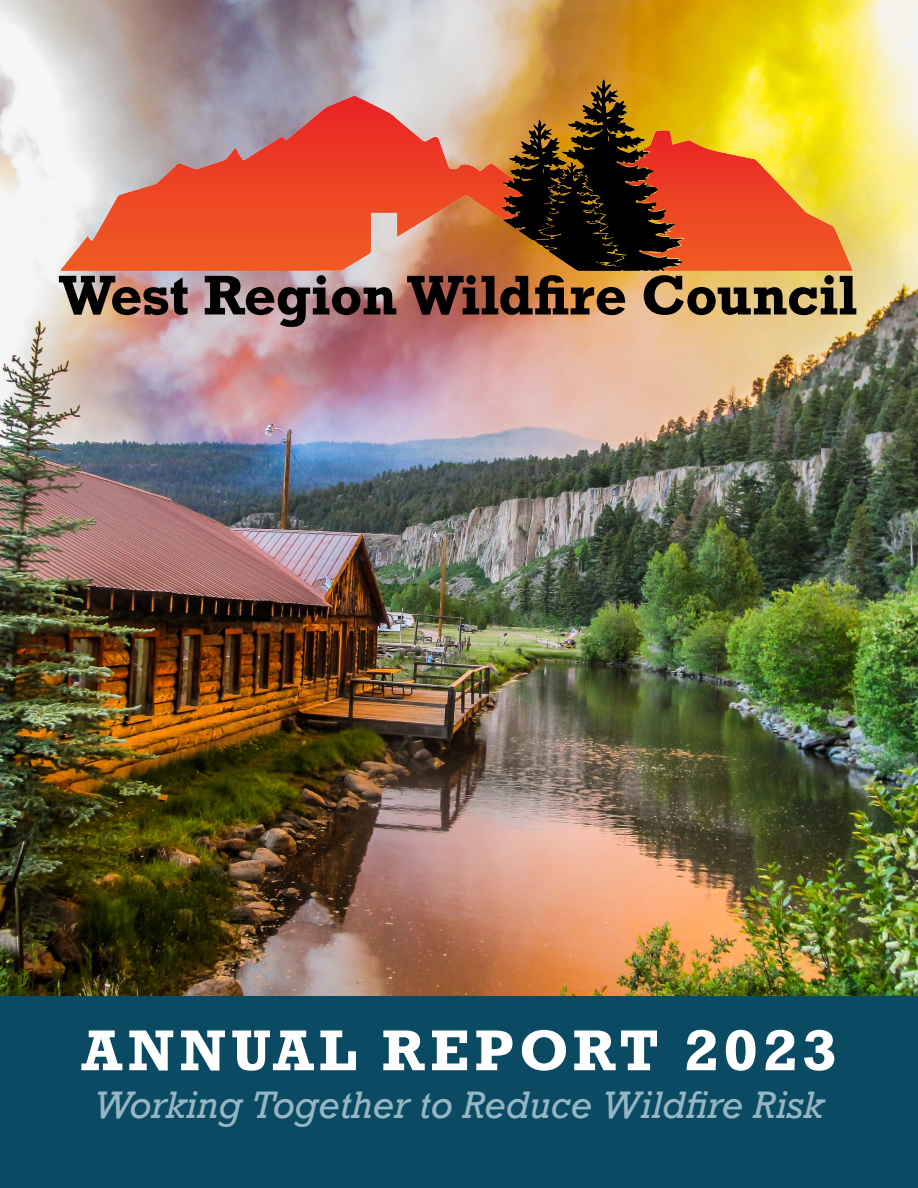
<style>
.page{position:relative;width:918px;height:1188px;background:#fff}
.page>*{position:absolute;margin:0;border:0;box-sizing:border-box;transform-origin:0 0}
.t1{font:700 54px "Rockwell";letter-spacing:.1em;color:#fff}
.t2{font:700 52.5px "Rockwell";letter-spacing:-.01em;color:#000}
.t3{font:italic 36px "Rockwell";color:#96b6c3}
</style>
<div class="page">
<img style="left:0;top:0;width:918px;height:997px">
<div style="left:0;top:997px;width:918px;height:191px;background:#0a4a63"></div>
<img style="left:62px;top:66px;width:810px;height:221px">
<h2 class="t2" style="left:59px;top:261px;width:800px">West Region Wildfire Council</h2>
<h1 class="t1" style="left:81px;top:1016px;width:757px">ANNUAL REPORT 2023</h1>
<p class="t3" style="left:94px;top:1083px;width:731px">Working Together to Reduce Wildfire Risk</p>
</div>
